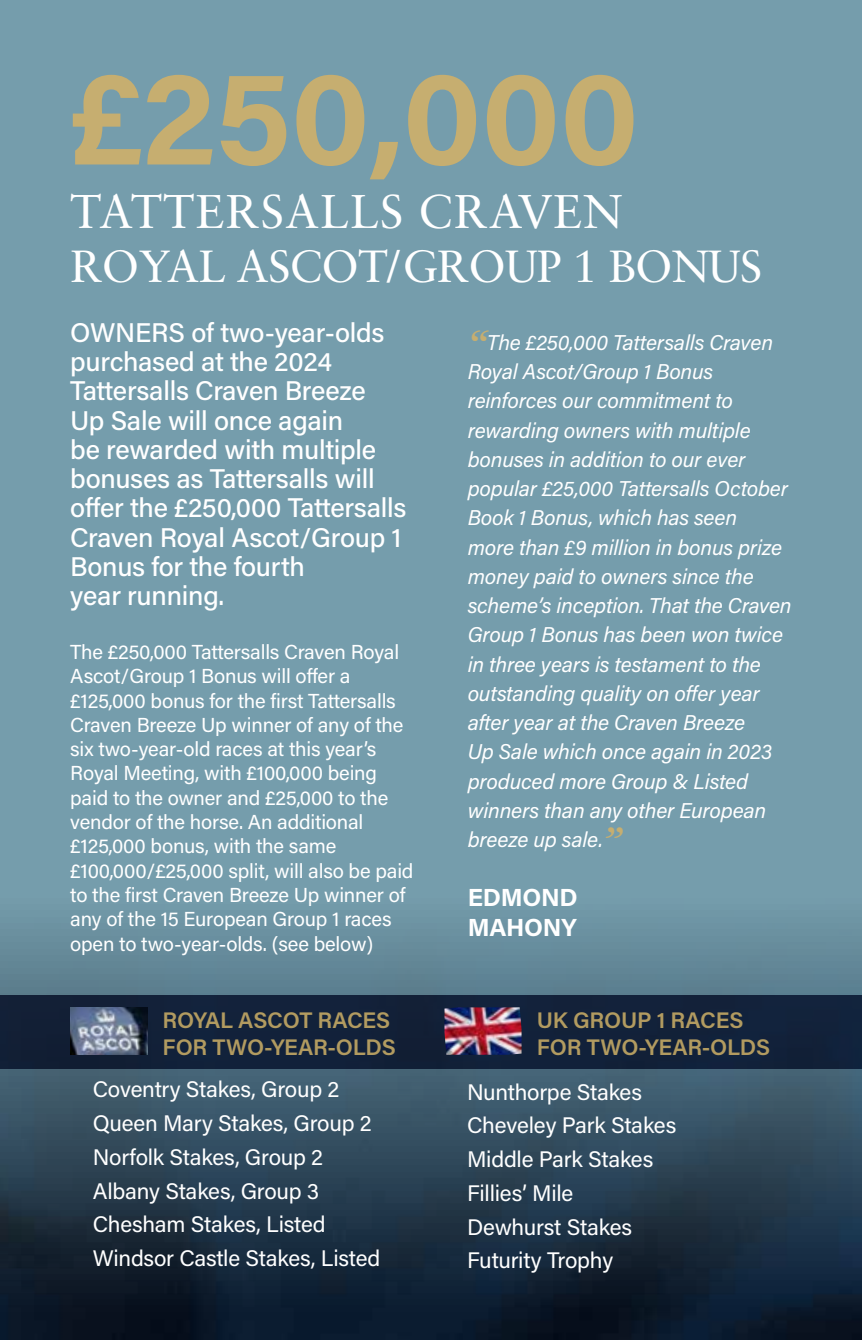
<style>
.page{position:relative;width:862px;height:1340px;background:#fff}
.page>*{position:absolute;margin:0;border:0;box-sizing:border-box;transform-origin:0 0}
.t1{font:700 128.25px "Acumin Pro";letter-spacing:-.005em;color:#c6ae70}
.t2{font:47.25px "Sabon LT Pro";letter-spacing:.02em;color:#fff}
.t3{font:45px "Sabon LT Pro";letter-spacing:-.02em;color:#fff}
.t4{font:500 27px/29.2px "Acumin Pro";letter-spacing:-.01em;color:#fff}
.t5{font:700 24.75px/29.7px "Acumin Pro";letter-spacing:-.01em;color:#fff}
.t6{font:22.5px/33.8px "Acumin Pro";letter-spacing:-.01em;color:#fff}
.t7{font:600 22.5px/27px "Acumin Pro";letter-spacing:-.01em;color:#b29b60}
.t8{font:italic 21.38px/29.2px "Acumin Pro";letter-spacing:-.01em;color:#fff}
.t9{font:20.25px/24.3px "Acumin Pro";letter-spacing:-.01em;color:#fff}
.s1{font-family:"Sabon LT Pro";font-weight:700;font-size:38.25px;color:#c6ae70}
</style>
<div class="page">
<img style="left:0;top:0;width:861px;height:1339px">
<img style="left:444px;top:1007px;width:77px;height:47px">
<img style="left:70px;top:1007px;width:77px;height:47px">
<h1 class="t1" style="left:70px;top:29px;width:570px">£250,000</h1>
<h2 class="t2" style="left:70px;top:181px;width:553px">TATTERSALLS CRAVEN</h2>
<h3 class="t3" style="left:70px;top:238px;width:693px">ROYAL ASCOT/GROUP 1 BONUS</h3>
<p class="t4" style="left:70px;top:317px;width:337px">OWNERS of two-year-olds purchased at the 2024<br>Tattersalls Craven Breeze<br>Up Sale will once again<br>be rewarded with multiple bonuses as Tattersalls will offer the £250,000 Tattersalls<br>Craven Royal Ascot/Group 1<br>Bonus for the fourth<br>year running.</p>
<p class="t9" style="left:70px;top:639px;width:344px">The £250,000 Tattersalls Craven Royal Ascot/Group 1 Bonus will offer a £125,000 bonus for the first Tattersalls Craven Breeze Up winner of any of the six two-year-old races at this year’s Royal Meeting, with £100,000 being paid to the owner and £25,000 to the vendor of the horse. An additional £125,000 bonus, with the same £100,000/£25,000 split, will also be paid to the first Craven Breeze Up winner of any of the 15 European Group 1 races open to two-year-olds. (see below)</p>
<p class="t8" style="left:467px;top:327px;width:325px"><span class="s1">“</span>The £250,000 Tattersalls Craven<br>Royal Ascot/Group 1 Bonus reinforces our commitment to rewarding owners with multiple bonuses in addition to our ever popular £25,000 Tattersalls October<br>Book 1 Bonus, which has seen<br>more than £9 million in bonus prize money paid to owners since the scheme’s inception. That the Craven<br>Group 1 Bonus has been won twice in three years is testament to the outstanding quality on offer year after year at the Craven Breeze<br>Up Sale which once again in 2023 produced more Group &amp; Listed winners than any other European breeze up sale.<span class="s1">”</span></p>
<p class="t5" style="left:467px;top:881px;width:111px">EDMOND<br>MAHONY</p>
<p class="t7" style="left:162px;top:1005px;width:235px">ROYAL ASCOT RACES<br>FOR TWO-YEAR-OLDS</p>
<p class="t6" style="left:93px;top:1071px;width:289px">Coventry Stakes, Group 2<br>Queen Mary Stakes, Group 2<br>Norfolk Stakes, Group 2<br>Albany Stakes, Group 3<br>Chesham Stakes, Listed<br>Windsor Castle Stakes, Listed</p>
<p class="t7" style="left:536px;top:1005px;width:235px">UK GROUP 1 RACES<br>FOR TWO-YEAR-OLDS</p>
<p class="t6" style="left:467px;top:1073px;width:211px">Nunthorpe Stakes<br>Cheveley Park Stakes<br>Middle Park Stakes<br>Fillies’ Mile<br>Dewhurst Stakes<br>Futurity Trophy</p>
</div>
